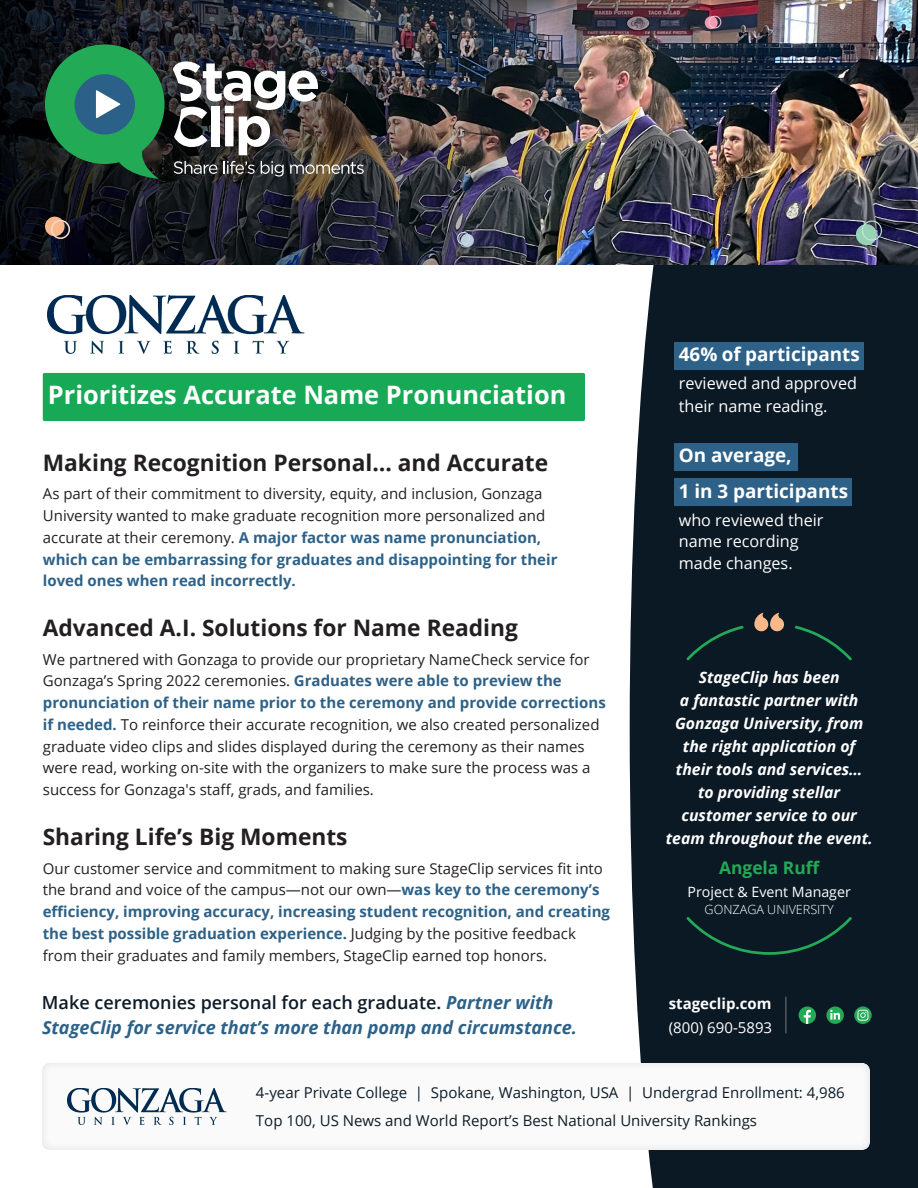
<style>
.page{position:relative;width:918px;height:1188px;background:#fff}
.page>*{position:absolute;margin:0;border:0;box-sizing:border-box;transform-origin:0 0}
.t1{font:700 25.35px "Open Sans";color:#fff}
.t2{font:700 22.8px "Open Sans";color:#231f20}
.t3{font:700 18.9px/35.1px "Open Sans";color:#fff}
.t4{font:italic 700 18px/24.6px "Open Sans";color:#2d6187}
.t5{font:700 17.4px "Open Sans";color:#23aa57}
.t6{font:16.2px/21.6px "Open Sans";color:#fff}
.t7{font:italic 700 15.75px/23px "Open Sans";color:#fff;text-align:center}
.t8{font:15px/21.8px "Open Sans";color:#231f20}
.t9{font:15px/28.5px "Open Sans";color:#0d1c28}
.t10{font:700 15px/24px "Open Sans";color:#fff}
.t11{font:14.25px "Open Sans";color:#fff}
.t12{font:300 12.6px "Open Sans";color:#fff}
.s1{font-weight:700;color:#2d6187}
.s2{font-weight:600;font-style:normal;color:#0d1c28}
.s3{font-weight:400}
</style>
<div class="page">
<svg style="left:630px;top:265px;width:155px;height:923px;fill:#0b1925"></svg>
<div style="left:666px;top:158px;width:252px;height:1029px;background:#0b1925"></div>
<div style="left:0;top:0;width:918px;height:265px;background:#231f20;opacity:.3"></div>
<img style="left:0;top:0;width:627px;height:265px">
<svg style="left:45px;top:44px;width:120px;height:135px"></svg>
<svg style="left:173px;top:61px;width:154px;height:94px"></svg>
<svg style="left:174px;top:161px;width:43px;height:13px"></svg>
<svg style="left:223px;top:161px;width:32px;height:13px"></svg>
<svg style="left:261px;top:161px;width:23px;height:16px"></svg>
<svg style="left:290px;top:162px;width:74px;height:12px"></svg>
<svg style="left:856px;top:220px;width:26px;height:25px"></svg>
<div style="left:45px;top:217px;width:20px;height:19px;background:#fab78a;border-radius:50%"></div>
<div style="left:51px;top:220px;width:19px;height:19px;border:2px solid #f7d8c5;border-radius:50%"></div>
<div style="left:461px;top:234px;width:13px;height:13px;background:#bbcfdc;border-radius:50%"></div>
<div style="left:457px;top:232px;width:13px;height:13px;border:1px solid #c9dcf1;border-radius:50%"></div>
<svg style="left:705px;top:16px;width:13px;height:13px"></svg>
<div style="left:709px;top:16px;width:12px;height:12px;border:1px solid #f9cdd9;border-radius:50%"></div>
<div style="left:674px;top:444px;width:124px;height:27px;background:#2d6187"></div>
<div style="left:674px;top:478px;width:178px;height:28px;background:#2d6187"></div>
<div style="left:674px;top:342px;width:190px;height:28px;background:#2d6187"></div>
<svg style="left:687px;top:917px;width:165px;height:38px"></svg>
<svg style="left:687px;top:626px;width:56px;height:34px"></svg>
<svg style="left:795px;top:626px;width:57px;height:34px"></svg>
<svg style="left:754px;top:613px;width:30px;height:19px"></svg>
<div style="left:799px;top:1006px;width:17px;height:18px;background:#23aa57;border-radius:50%"></div>
<svg style="left:804px;top:1010px;width:7px;height:14px"></svg>
<svg style="left:854px;top:1006px;width:18px;height:18px"></svg>
<svg style="left:858px;top:1010px;width:10px;height:11px"></svg>
<svg style="left:826px;top:1006px;width:18px;height:18px"></svg>
<svg style="left:830px;top:1010px;width:10px;height:10px"></svg>
<hr style="left:785px;top:997px;width:2px;height:36px;background:#fff">
<div style="left:43px;top:373px;width:542px;height:48px;background:#18a957;border-radius:2px"></div>
<img style="left:48px;top:295px;width:257px;height:59px">
<div style="left:40px;top:1061px;width:832px;height:90px;background:#fafafa"></div>
<img style="left:67px;top:1088px;width:160px;height:37px">
<p class="t1" style="left:48px;top:377px;width:520px">Prioritizes Accurate Name Pronunciation</p>
<p class="t2" style="left:43px;top:447px;width:507px">Making Recognition Personal… and Accurate</p>
<p class="t8" style="left:43px;top:483px;width:516px">As part of their commitment to diversity, equity, and inclusion, Gonzaga University wanted to make graduate recognition more personalized and accurate at their ceremony. <span class="s1">A major factor was name pronunciation, which can be embarrassing for graduates and disappointing for their loved ones when read incorrectly.</span></p>
<p class="t2" style="left:43px;top:612px;width:477px">Advanced A.I. Solutions for Name Reading</p>
<p class="t8" style="left:43px;top:648px;width:564px">We partnered with Gonzaga to provide our proprietary NameCheck service for Gonzaga’s Spring 2022 ceremonies. <span class="s1">Graduates were able to preview the pronunciation of their name prior to the ceremony and provide corrections if needed.</span> To reinforce their accurate recognition, we also created personalized graduate video clips and slides displayed during the ceremony as their names were read, working on-site with the organizers to make sure the process was a success for Gonzaga's staff, grads, and families.</p>
<p class="t2" style="left:43px;top:821px;width:306px">Sharing Life’s Big Moments</p>
<p class="t8" style="left:43px;top:857px;width:569px">Our customer service and commitment to making sure StageClip services fit into the brand and voice of the campus—not our own—<span class="s1">was key to the ceremony’s efficiency, improving accuracy, increasing student recognition, and creating the best possible graduation experience.</span> Judging by the positive feedback from their graduates and family members, StageClip earned top honors.</p>
<p class="t4" style="left:42px;top:990px;width:537px"><span class="s2">Make ceremonies personal for each graduate.</span> Partner with<br>StageClip for service that’s more than pomp and circumstance.</p>
<p class="t3" style="left:679px;top:336px;width:183px">46% of participants</p>
<p class="t6" style="left:679px;top:372px;width:180px;line-height:23px">reviewed and approved their name reading.</p>
<p class="t3" style="left:679px;top:438px;width:171px">On average,<br>1 in 3 participants</p>
<p class="t6" style="left:679px;top:509px;width:146px">who reviewed their name recording made changes.</p>
<p class="t7" style="left:666px;top:666px;width:208px">StageClip has been<br>a fantastic partner with<br>Gonzaga University, from the right application of their tools and services…<br>to providing stellar customer service to our team throughout the event.</p>
<p class="t5" style="left:719px;top:855px;width:102px">Angela Ruff</p>
<p class="t11" style="left:688px;top:882px;width:165px">Project &amp; Event Manager</p>
<p class="t12" style="left:705px;top:901px;width:131px">GONZAGA UNIVERSITY</p>
<p class="t10" style="left:669px;top:991px;width:105px">stageclip.com <span class="s3">(800) 690-5893</span></p>
<p class="t9" style="left:256px;top:1078px;width:590px">4-year Private College | Spokane, Washington, USA | Undergrad Enrollment: 4,986<br>Top 100, US News and World Report’s Best National University Rankings</p>
</div>
